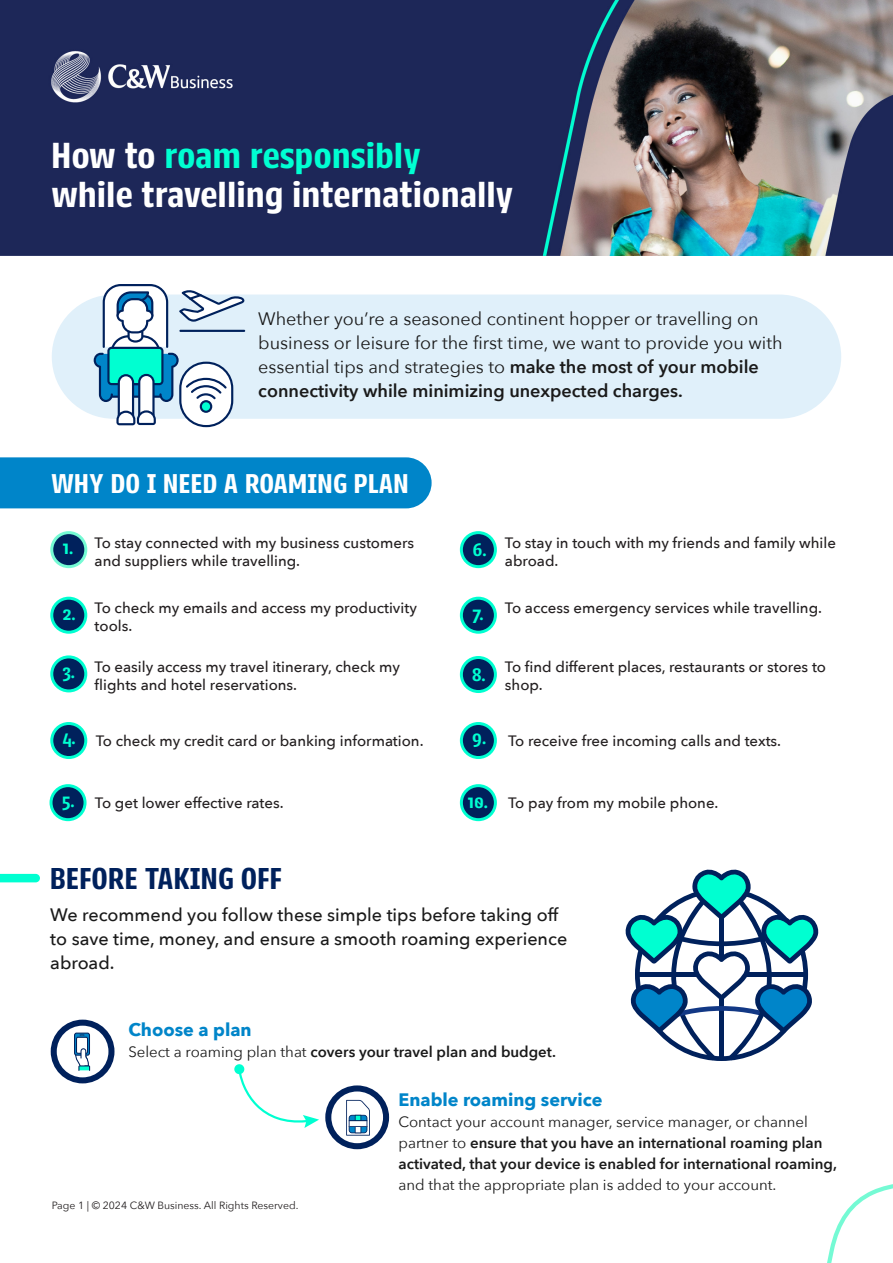
<style>
.page{position:relative;width:893px;height:1263px;background:#fff}
.page>*{position:absolute;margin:0;border:0;box-sizing:border-box;transform-origin:0 0}
.t1{font:700 36px "Kaytek Headline";color:#fff}
.t2{font:700 36px "Kaytek Headline";color:#00ffd2}
.t3{font:700 30px "Kaytek Headline";color:#00215c}
.t4{font:700 27px "Kaytek Headline";color:#fff}
.t5{font:18px/24px "Avenir Next";color:#1a1a1a}
.t6{font:500 18px/24px "Avenir Next";color:#1a1a1a}
.t7{font:700 18px "Avenir Next";color:#0085c9}
.t8{font:700 18px "Kaytek Headline";color:#00ffd1}
.t9{font:500 15px/18px "Avenir Next";color:#231f20}
.t10{font:15px/21px "Avenir Next";color:#1a1a1a}
.t11{font:600 15px "Avenir Next";color:#1a1a1a}
.t12{font:10.5px "Avenir Next";color:#231f20}
.s1{color:#fff}
.s2{font-weight:600}
.s3{color:#00215c}
.s4{font-weight:400}
</style>
<div class="page">
<div style="left:0;top:457px;width:432px;height:51px;background:#0085c9"></div>
<div style="left:52px;top:294px;width:789px;height:125px;background:#e0f0fa;border-radius:62px"></div>
<img style="left:0;top:0;width:893px;height:255px">
<div style="left:52px;top:533px;width:34px;height:34px;background:#00215c;border-radius:50%"></div>
<div style="left:50px;top:531px;width:37px;height:37px;border:3px solid #75fad4;border-radius:50%"></div>
<div style="left:52px;top:598px;width:34px;height:34px;background:#00215c;border-radius:50%"></div>
<div style="left:50px;top:597px;width:37px;height:37px;border:3px solid #00ffd1;border-radius:50%"></div>
<div style="left:52px;top:657px;width:34px;height:34px;background:#00215c;border-radius:50%"></div>
<div style="left:50px;top:655px;width:37px;height:37px;border:3px solid #00ffd1;border-radius:50%"></div>
<div style="left:52px;top:723px;width:34px;height:34px;background:#00215c;border-radius:50%"></div>
<div style="left:50px;top:722px;width:37px;height:37px;border:3px solid #00ffd1;border-radius:50%"></div>
<div style="left:51px;top:786px;width:34px;height:34px;background:#00215c;border-radius:50%"></div>
<div style="left:50px;top:784px;width:37px;height:37px;border:3px solid #00ffd1;border-radius:50%"></div>
<div style="left:461px;top:533px;width:34px;height:34px;background:#00215c;border-radius:50%"></div>
<div style="left:460px;top:531px;width:37px;height:37px;border:3px solid #00ffd1;border-radius:50%"></div>
<div style="left:461px;top:598px;width:34px;height:34px;background:#00215c;border-radius:50%"></div>
<div style="left:460px;top:597px;width:37px;height:37px;border:3px solid #00ffd1;border-radius:50%"></div>
<div style="left:461px;top:657px;width:34px;height:34px;background:#00215c;border-radius:50%"></div>
<div style="left:460px;top:656px;width:37px;height:37px;border:3px solid #00ffd1;border-radius:50%"></div>
<div style="left:461px;top:723px;width:34px;height:34px;background:#00215c;border-radius:50%"></div>
<div style="left:460px;top:722px;width:37px;height:37px;border:3px solid #00ffd1;border-radius:50%"></div>
<div style="left:461px;top:786px;width:34px;height:34px;background:#00215c;border-radius:50%"></div>
<div style="left:460px;top:784px;width:37px;height:37px;border:3px solid #00ffd1;border-radius:50%"></div>
<svg style="left:0;top:874px;width:40px;height:8px"></svg>
<div style="left:51px;top:1020px;width:63px;height:63px;background:#00215c;border-radius:50%"></div>
<div style="left:57px;top:1026px;width:51px;height:51px;background:#fff;border-radius:50%"></div>
<svg style="left:827px;top:1184px;width:66px;height:79px"></svg>
<div style="left:325px;top:1085px;width:64px;height:64px;background:#00215c;border-radius:50%"></div>
<div style="left:331px;top:1091px;width:52px;height:52px;background:#fff;border-radius:50%"></div>
<svg style="left:346px;top:1100px;width:24px;height:35px"></svg>
<svg style="left:234px;top:1064px;width:85px;height:64px"></svg>
<svg style="left:94px;top:284px;width:151px;height:143px"></svg>
<hr style="left:179px;top:330px;width:66px;height:2px;background:#00215c">
<svg style="left:625px;top:869px;width:194px;height:192px"></svg>
<svg style="left:74px;top:1032px;width:16px;height:39px"></svg>
<p class="t2" style="left:51px;top:128px;width:371px"><span class="s1">How to</span> roam responsibly</p>
<p class="t1" style="left:51px;top:167px;width:464px">while travelling internationally</p>
<p class="t5" style="left:258px;top:306px;width:526px">Whether you’re a seasoned continent hopper or travelling on business or leisure for the first time, we want to provide you with essential tips and strategies to <span class="s2">make the most of your mobile connectivity while minimizing unexpected charges.</span></p>
<p class="t4" style="left:51px;top:463px;width:359px">WHY DO I NEED A ROAMING PLAN</p>
<p class="t8" style="left:63px;top:534px;width:12px">1.</p>
<p class="t9" style="left:95px;top:533px;width:321px">To stay connected with my business customers and suppliers while travelling.</p>
<p class="t8" style="left:472px;top:536px;width:16px">6.</p>
<p class="t9" style="left:505px;top:533px;width:332px">To stay in touch with my friends and family while abroad.</p>
<p class="t8" style="left:63px;top:600px;width:14px">2.</p>
<p class="t9" style="left:95px;top:598px;width:324px">To check my emails and access my productivity tools.</p>
<p class="t8" style="left:472px;top:600px;width:13px">7.</p>
<p class="t9" style="left:505px;top:598px;width:319px">To access emergency services while travelling.</p>
<p class="t8" style="left:62px;top:658px;width:14px">3.</p>
<p class="t9" style="left:95px;top:657px;width:307px">To easily access my travel itinerary, check my flights and hotel reservations.</p>
<p class="t8" style="left:472px;top:661px;width:15px">8.</p>
<p class="t9" style="left:505px;top:657px;width:323px">To find different places, restaurants or stores to shop.</p>
<p class="t8" style="left:62px;top:724px;width:15px">4.</p>
<p class="t9" style="left:96px;top:731px;width:329px">To check my credit card or banking information.</p>
<p class="t8" style="left:472px;top:724px;width:15px">9.</p>
<p class="t9" style="left:508px;top:731px;width:275px">To receive free incoming calls and texts.</p>
<p class="t8" style="left:62px;top:787px;width:14px">5.</p>
<p class="t9" style="left:95px;top:793px;width:190px">To get lower effective rates.</p>
<p class="t8" style="left:468px;top:788px;width:26px">10.<span class="s3">.</span></p>
<p class="t9" style="left:508px;top:793px;width:212px">To pay from my mobile phone.</p>
<p class="t3" style="left:50px;top:856px;width:233px">BEFORE TAKING OFF</p>
<p class="t6" style="left:50px;top:902px;width:519px">We recommend you follow these simple tips before taking off to save time, money, and ensure a smooth roaming experience abroad.</p>
<p class="t7" style="left:128px;top:1014px;width:125px">Choose a plan</p>
<p class="t11" style="left:128px;top:1039px;width:429px"><span class="s4">Select a roaming plan that</span> covers your travel plan and budget.</p>
<p class="t12" style="left:52px;top:1196px;width:248px">Page 1 | © 2024 C&amp;W Business. All Rights Reserved.</p>
<p class="t7" style="left:398px;top:1084px;width:206px">Enable roaming service</p>
<p class="t10" style="left:398px;top:1111px;width:440px">Contact your account manager, service manager, or channel partner to <span class="s2">ensure that you have an international roaming plan activated, that your device is enabled for international roaming, </span>and that the appropriate plan is added to your account.</p>
</div>
